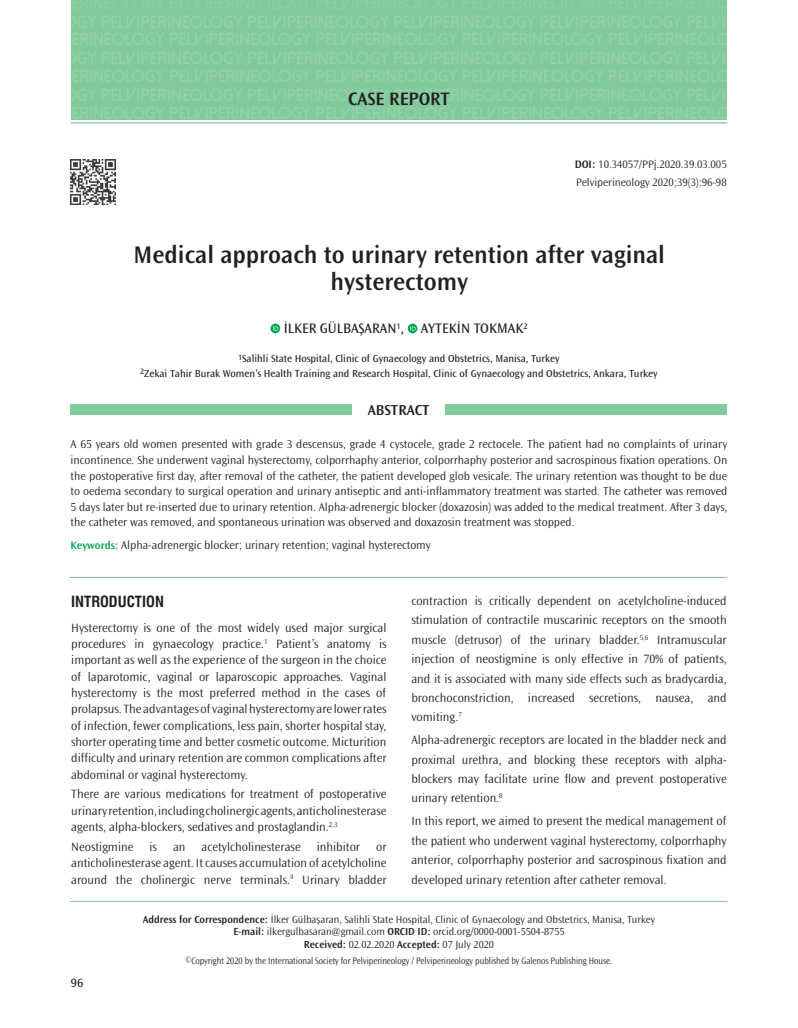
<style>
.page{position:relative;width:798px;height:1028px;background:#fff}
.page>*{position:absolute;margin:0;border:0;box-sizing:border-box;transform-origin:0 0}
.t1{font:600 25px/27.5px "Ocean Sans Std";color:#231f20;text-align:center}
.t2{font:600 18.75px "Ocean Sans Std";color:#231f20}
.t3{font:15px "Swiss Condensed Bold Tr";color:#231f20}
.t4{font:600 15px "Ocean Sans Std";color:#231f20}
.t5{font:14.38px "Ocean Sans Std";color:#231f20}
.t6{font:300 12.5px/16.2px "Ocean Sans Std";color:#231f20;text-align:justify}
.t7{font:12.5px "Ocean Sans Std";color:#231f20}
.t8{font:300 11.88px/15.6px "Ocean Sans Std";color:#231f20;text-align:justify}
.t9{font:300 11.25px "Ocean Sans Std";color:#231f20}
.t10{font:300 10.62px/12.5px "Ocean Sans Std";color:#231f20;text-align:center}
.t11{font:10.62px/14.2px "Ocean Sans Std";color:#231f20;text-align:center}
.t12{font:300 9.75px "Ocean Sans Std";letter-spacing:-.005em;color:#231f20;scale:.9 1}
.s1{font-weight:600}
.s2{font-weight:600;font-size:11.25px;color:#00a54f}
</style>
<div class="page">
<div style="left:71px;top:0;width:655px;height:119px;background:#80ca9c"></div>
<hr style="left:71px;top:901px;width:655px;height:1px;background:#80ca9c">
<hr style="left:71px;top:122px;width:656px;height:1px;background:#80ca9c">
<img style="left:71px;top:160px;width:44px;height:44px">
<hr style="left:71px;top:577px;width:655px;height:1px;background:#80ca9c">
<div style="left:71px;top:404px;width:281px;height:11px;background:#80ca9c"></div>
<div style="left:445px;top:404px;width:281px;height:11px;background:#80ca9c"></div>
<svg style="left:270px;top:324px;width:10px;height:9px"></svg>
<svg style="left:273px;top:325px;width:5px;height:6px"></svg>
<svg style="left:407px;top:324px;width:10px;height:9px"></svg>
<svg style="left:410px;top:325px;width:5px;height:6px"></svg>
<h2 class="t2" style="left:348px;top:88px;width:103px">CASE REPORT</h2>
<p class="t9" style="left:574px;top:158px;width:153px"><span class="s1">DOI:</span> 10.34057/PPj.2020.39.03.005</p>
<p class="t9" style="left:576px;top:176px;width:152px">Pelviperineology 2020;39(3):96-98</p>
<h1 class="t1" style="left:133px;top:241px;width:532px">Medical approach to urinary retention after vaginal hysterectomy</h1>
<p class="t5" style="left:283px;top:320px;width:245px">İLKER GÜLBAŞARAN<sup>1</sup>, AYTEKİN TOKMAK<sup>2</sup></p>
<p class="t11" style="left:140px;top:352px;width:519px"><sup>1</sup>Salihli State Hospital, Clinic of Gynaecology and Obstetrics, Manisa, Turkey<br><sup>2</sup>Zekai Tahir Burak Women’s Health Training and Research Hospital, Clinic of Gynaecology and Obstetrics, Ankara, Turkey</p>
<p class="t4" style="left:368px;top:402px;width:63px">ABSTRACT</p>
<p class="t8" style="left:71px;top:437px;width:658px">A 65 years old women presented with grade 3 descensus, grade 4 cystocele, grade 2 rectocele. The patient had no complaints of urinary incontinence. She underwent vaginal hysterectomy, colporrhaphy anterior, colporrhaphy posterior and sacrospinous fixation operations. On the postoperative first day, after removal of the catheter, the patient developed glob vesicale. The urinary retention was thought to be due to oedema secondary to surgical operation and urinary antiseptic and anti-inflammatory treatment was started. The catheter was removed 5 days later but re-inserted due to urinary retention. Alpha-adrenergic blocker (doxazosin) was added to the medical treatment. After 3 days, the catheter was removed, and spontaneous urination was observed and doxazosin treatment was stopped.</p>
<p class="t8" style="left:71px;top:537px;width:361px"><span class="s2">Keywords:</span> Alpha-adrenergic blocker; urinary retention; vaginal hysterectomy</p>
<p class="t3" style="left:71px;top:593px;width:94px">INTRODUCTION</p>
<p class="t6" style="left:71px;top:620px;width:317px">Hysterectomy is one of the most widely used major surgical procedures in gynaecology practice.<sup>1</sup> Patient’s anatomy is important as well as the experience of the surgeon in the choice of laparotomic, vaginal or laparoscopic approaches. Vaginal hysterectomy is the most preferred method in the cases of prolapsus. The advantages of vaginal hysterectomy are lower rates of infection, fewer complications, less pain, shorter hospital stay, shorter operating time and better cosmetic outcome. Micturition difficulty and urinary retention are common complications after abdominal or vaginal hysterectomy.</p>
<p class="t6" style="left:71px;top:786px;width:317px">There are various medications for treatment of postoperative urinary retention, including cholinergic agents, anticholinesterase agents, alpha-blockers, sedatives and prostaglandin.<sup>2,3</sup></p>
<p class="t6" style="left:71px;top:839px;width:64px">Neostigmine</p>
<p class="t6" style="left:149px;top:839px;width:9px">is</p>
<p class="t6" style="left:173px;top:839px;width:14px">an</p>
<p class="t6" style="left:201px;top:839px;width:101px">acetylcholinesterase</p>
<p class="t6" style="left:316px;top:839px;width:45px">inhibitor</p>
<p class="t6" style="left:411px;top:591px;width:317px;line-height:19.4px">contraction is critically dependent on acetylcholine-induced stimulation of contractile muscarinic receptors on the smooth muscle (detrusor) of the urinary bladder.<sup>5,6</sup> Intramuscular injection of neostigmine is only effective in 70% of patients, and it is associated with many side effects such as bradycardia, bronchoconstriction, increased secretions, nausea, and vomiting.<sup>7</sup></p>
<p class="t6" style="left:411px;top:730px;width:317px;line-height:19.4px">Alpha-adrenergic receptors are located in the bladder neck and proximal urethra, and blocking these receptors with alpha&shy;blockers may facilitate urine flow and prevent postoperative urinary retention.<sup>8</sup></p>
<p class="t6" style="left:411px;top:811px;width:317px;line-height:19.4px">In this report, we aimed to present the medical management of the patient who underwent vaginal hysterectomy, colporrhaphy anterior, colporrhaphy posterior and sacrospinous fixation and developed urinary retention after catheter removal.</p>
<p class="t10" style="left:143px;top:913px;width:513px"><span class="s1">Address for Correspondence:</span> İlker Gülbaşaran, Salihli State Hospital, Clinic of Gynaecology and Obstetrics, Manisa, Turkey<br><span class="s1">E-mail:</span> ilkergulbasaran@gmail.com <span class="s1">ORCID ID:</span> orcid.org/0000-0001-5504-8755<br><span class="s1">Received:</span> 02.02.2020 <span class="s1">Accepted:</span> 07 July 2020</p>
<p class="t6" style="left:71px;top:839px;width:317px;text-indent:305px">or anticholinesterase agent. It causes accumulation of acetylcholine around the cholinergic nerve terminals.<sup>4</sup> Urinary bladder</p>
<p class="t7" style="left:71px;top:976px;width:14px">96</p>
<p class="t12" style="left:185px;top:955px;width:475px"><sup>©</sup>Copyright 2020 by the International Society for Pelviperineology / Pelviperineology published by Galenos Publishing House.</p>
</div>
